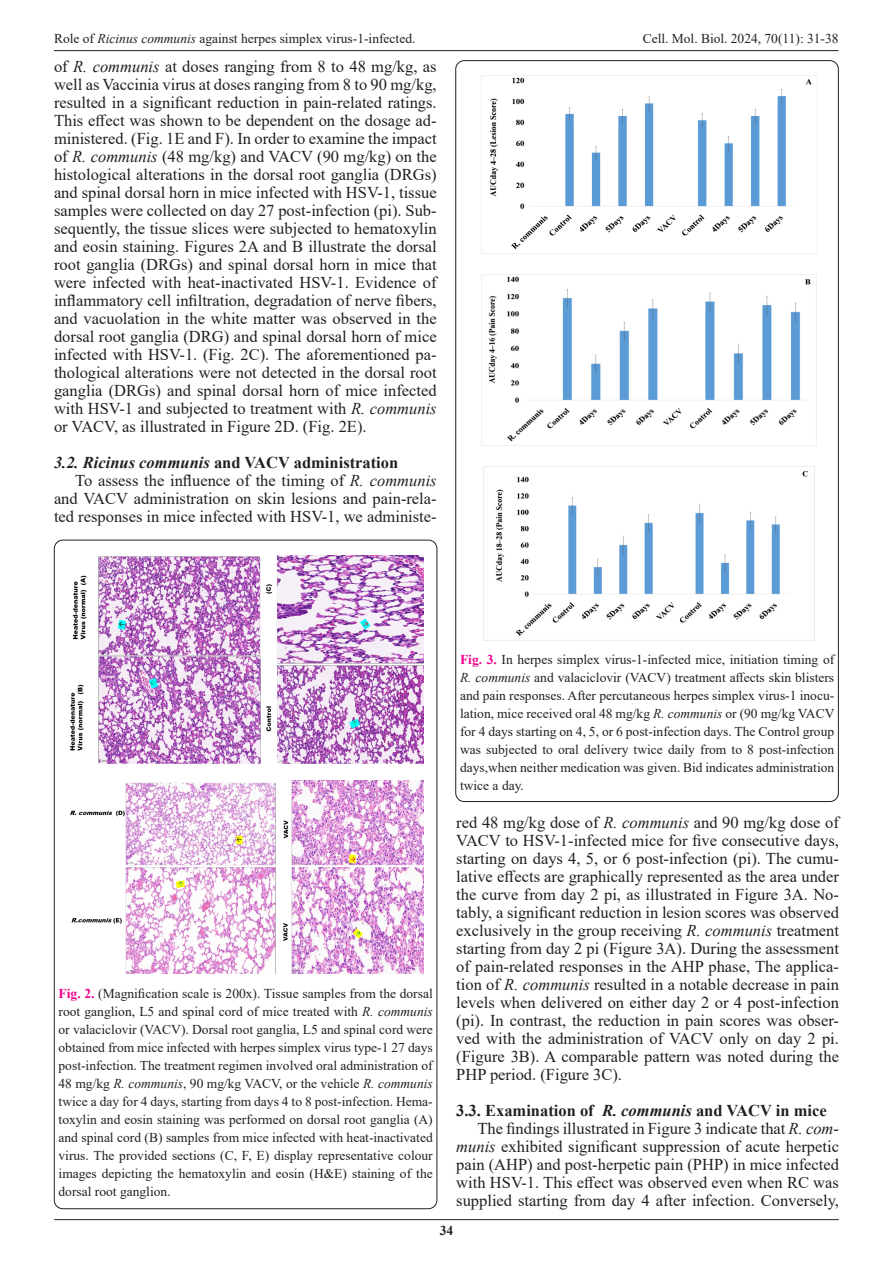
<style>
.page{position:relative;width:893px;height:1263px;background:#fff}
.page>*{position:absolute;margin:0;border:0;box-sizing:border-box;transform-origin:0 0}
.Normal__Web{font:16.5px/18px "Times New Roman";color:#231f20;text-align:justify}
.t1{font:700 16.5px "Times New Roman";color:#231f20}
.t2{font:13.5px/18px "Times New Roman";color:#231f20;text-align:justify}
.t3{font:700 13.5px "Times New Roman";color:#231f20}
.s1{font-style:italic}
.s2{font-weight:700;color:#ed028c}
</style>
<div class="page">
<hr style="left:54px;top:50px;width:784px;height:1px;background:#231f20">
<hr style="left:54px;top:1219px;width:785px;height:1px;background:#231f20">
<img style="left:70px;top:556px;width:353px;height:207px">
<img style="left:70px;top:780px;width:353px;height:194px">
<img style="left:481px;top:75px;width:336px;height:178px">
<img style="left:481px;top:274px;width:336px;height:171px">
<img style="left:484px;top:466px;width:330px;height:171px">
<p class="t2" style="left:54px;top:29px;width:363px">Role of <span class="s1">Ricinus communis</span> against herpes simplex virus-1-infected.</p>
<p class="t2" style="left:643px;top:29px;width:197px">Cell. Mol. Biol. 2024, 70(11): 31-38</p>
<p class="Normal__Web" style="left:54px;top:57px;width:384px">of <span class="s1">R. communis</span> at doses ranging from 8 to 48 mg/kg, as well as Vaccinia virus at doses ranging from 8 to 90 mg/kg, resulted in a significant reduction in pain-related ratings.<br>This effect was shown to be dependent on the dosage ad&shy;ministered. (Fig. 1E and F). In order to examine the impact of <span class="s1">R. communis</span> (48 mg/kg) and VACV (90 mg/kg) on the histological alterations in the dorsal root ganglia (DRGs) and spinal dorsal horn in mice infected with HSV-1, tissue samples were collected on day 27 post-infection (pi). Sub&shy;sequently, the tissue slices were subjected to hematoxylin and eosin staining. Figures 2A and B illustrate the dorsal root ganglia (DRGs) and spinal dorsal horn in mice that were infected with heat-inactivated HSV-1. Evidence of inflammatory cell infiltration, degradation of nerve fibers, and vacuolation in the white matter was observed in the dorsal root ganglia (DRG) and spinal dorsal horn of mice infected with HSV-1. (Fig. 2C). The aforementioned pa&shy;thological alterations were not detected in the dorsal root ganglia (DRGs) and spinal dorsal horn of mice infected with HSV-1 and subjected to treatment with <span class="s1">R. communis </span>or VACV, as illustrated in Figure 2D. (Fig. 2E).</p>
<p class="t1" style="left:54px;top:451px;width:346px"><span class="s1">3.2. Ricinus communis</span> and VACV administration</p>
<p class="Normal__Web" style="left:54px;top:471px;width:384px;text-indent:21px">To assess the influence of the timing of <span class="s1">R. communis </span>and VACV administration on skin lesions and pain-rela&shy;ted responses in mice infected with HSV-1, we administe-</p>
<p class="t2" style="left:59px;top:984px;width:376px"><span class="s2">Fig. 2.</span> (Magnification scale is 200x). Tissue samples from the dorsal root ganglion, L5 and spinal cord of mice treated with <span class="s1">R. communis </span>or valaciclovir (VACV). Dorsal root ganglia, L5 and spinal cord were obtained from mice infected with herpes simplex virus type-1 27 days post-infection. The treatment regimen involved oral administration of 48 mg/kg <span class="s1">R. communis</span>, 90 mg/kg VACV, or the vehicle <span class="s1">R. communis </span>twice a day for 4 days, starting from days 4 to 8 post-infection. Hema&shy;toxylin and eosin staining was performed on dorsal root ganglia (A) and spinal cord (B) samples from mice infected with heat-inactivated virus. The provided sections (C, F, E) display representative colour images depicting the hematoxylin and eosin (H&amp;E) staining of the dorsal root ganglion.</p>
<p class="t2" style="left:460px;top:650px;width:376px"><span class="s2">Fig. 3.</span> In herpes simplex virus-1-infected mice, initiation timing of <span class="s1">R. communis</span> and valaciclovir (VACV) treatment affects skin blisters and pain responses. After percutaneous herpes simplex virus-1 inocu&shy;lation, mice received oral 48 mg/kg <span class="s1">R. communis</span> or (90 mg/kg VACV for 4 days starting on 4, 5, or 6 post-infection days. The Control group was subjected to oral delivery twice daily from to 8 post-infection days,when neither medication was given. Bid indicates administration twice a day.</p>
<p class="Normal__Web" style="left:456px;top:813px;width:384px">red 48 mg/kg dose of <span class="s1">R. communis</span> and 90 mg/kg dose of VACV to HSV-1-infected mice for five consecutive days, starting on days 4, 5, or 6 post-infection (pi). The cumu&shy;lative effects are graphically represented as the area under the curve from day 2 pi, as illustrated in Figure 3A. No&shy;tably, a significant reduction in lesion scores was observed exclusively in the group receiving <span class="s1">R. communis</span> treatment starting from day 2 pi (Figure 3A). During the assessment of pain-related responses in the AHP phase, The applica&shy;tion of <span class="s1">R. communis</span> resulted in a notable decrease in pain levels when delivered on either day 2 or 4 post-infection (pi). In contrast, the reduction in pain scores was obser&shy;ved with the administration of VACV only on day 2 pi. (Figure 3B). A comparable pattern was noted during the PHP period. (Figure 3C).</p>
<p class="t1" style="left:456px;top:1099px;width:372px">3.3. Examination of <span class="s1">R. communis</span> and VACV in mice</p>
<p class="Normal__Web" style="left:456px;top:1119px;width:384px;text-indent:21px">The findings illustrated in Figure 3 indicate that <span class="s1">R. com&shy;munis</span> exhibited significant suppression of acute herpetic pain (AHP) and post-herpetic pain (PHP) in mice infected with HSV-1. This effect was observed even when RC was supplied starting from day 4 after infection. Conversely,</p>
<p class="t3" style="left:440px;top:1220px;width:15px">34</p>
</div>
